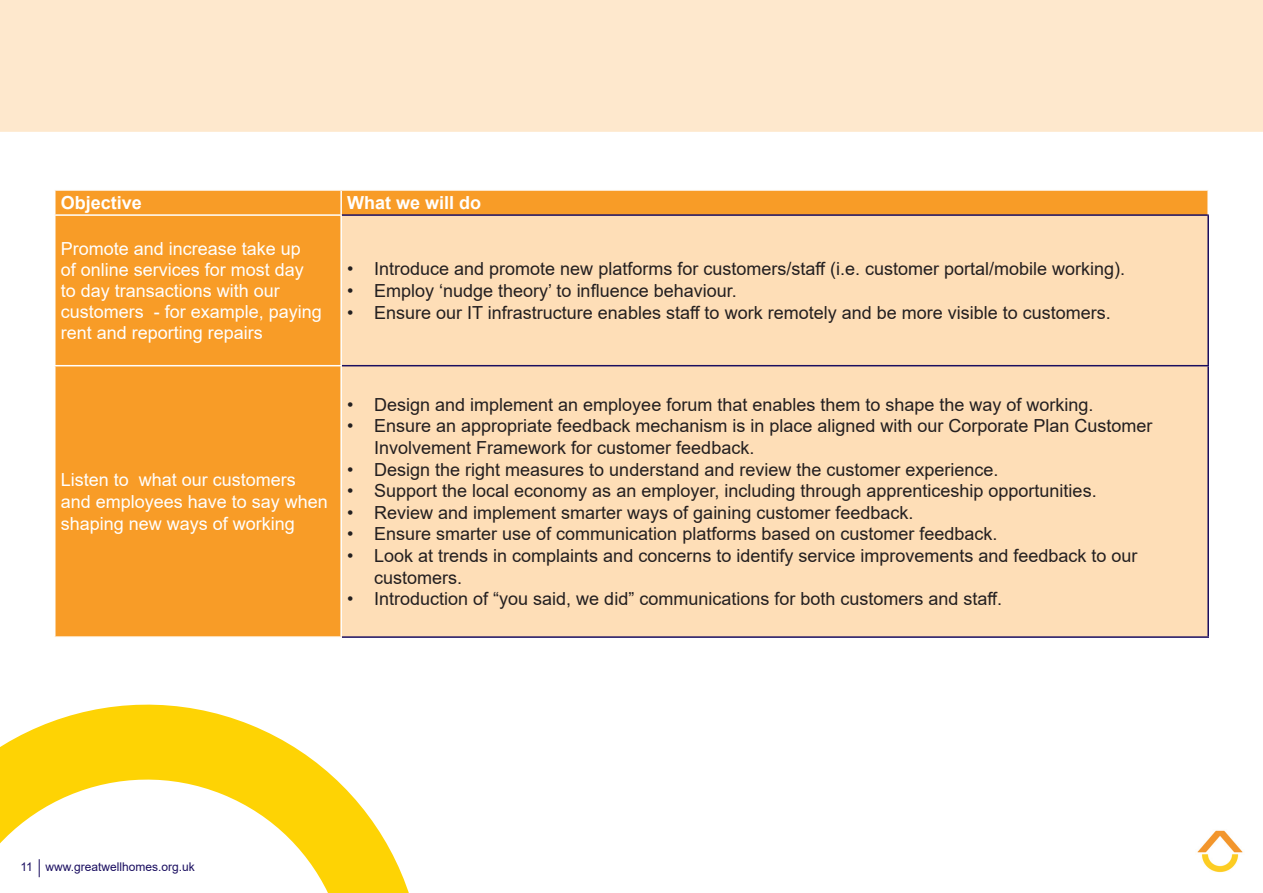
<style>
.page{position:relative;width:1263px;height:893px;background:#fff}
.page>*{position:absolute;margin:0;border:0;box-sizing:border-box;transform-origin:0 0}
.t1{font:18px/21.6px "Arial";color:#231f20}
.t2{font:18px/21.1px "Arial";color:#fff}
.t3{font:700 18px "Arial";color:#fff}
.t4{font:12px "Arial";color:#1a0e60}
</style>
<div class="page">
<img style="left:1197px;top:830px;width:46px;height:43px">
<div style="left:0;top:0;width:1263px;height:132px;background:#fee8cd"></div>
<div style="left:56px;top:191px;width:1151px;height:422px;background:#f89c27"></div>
<div style="left:342px;top:216px;width:865px;height:420px;background:#fedeb7"></div>
<hr style="left:342px;top:214px;width:867px;height:2px;background:#1a0e60">
<hr style="left:1207px;top:216px;width:2px;height:149px;background:#1a0e60">
<hr style="left:342px;top:365px;width:867px;height:1px;background:#1a0e60">
<hr style="left:1207px;top:366px;width:2px;height:270px;background:#1a0e60">
<hr style="left:342px;top:636px;width:867px;height:2px;background:#1a0e60">
<hr style="left:340px;top:191px;width:2px;height:23px;background:#fff">
<hr style="left:54px;top:214px;width:288px;height:2px;background:#fff">
<hr style="left:340px;top:216px;width:2px;height:149px;background:#fff">
<hr style="left:54px;top:365px;width:288px;height:1px;background:#fff">
<hr style="left:340px;top:366px;width:2px;height:270px;background:#fff">
<svg style="left:0;top:613px;width:515px;height:280px"></svg>
<p class="t3" style="left:61px;top:190px;width:83px">Objective</p>
<p class="t3" style="left:347px;top:190px;width:136px">What we will do</p>
<p class="t2" style="left:61px;top:238px;width:263px">Promote and increase take up<br>of online services for most day to day transactions with our customers - for example, paying rent and reporting repairs</p>
<p class="t1" style="left:347px;top:258px;width:779px">• Introduce and promote new platforms for customers/staff (i.e. customer portal/mobile working).</p>
<p class="t1" style="left:347px;top:280px;width:391px">• Employ ‘nudge theory’ to influence behaviour.</p>
<p class="t1" style="left:347px;top:301px;width:765px">• Ensure our IT infrastructure enables staff to work remotely and be more visible to customers.</p>
<p class="t2" style="left:61px;top:469px;width:269px;line-height:21.6px">Listen to what our customers and employees have to say when shaping new ways of working</p>
<p class="t1" style="left:347px;top:393px;width:748px">• Design and implement an employee forum that enables them to shape the way of working.</p>
<p class="t1" style="left:374px;top:415px;width:780px;text-indent:-27px">• Ensure an appropriate feedback mechanism is in place aligned with our Corporate Plan Customer<br>Involvement Framework for customer feedback.</p>
<p class="t1" style="left:347px;top:458px;width:653px">• Design the right measures to understand and review the customer experience.</p>
<p class="t1" style="left:347px;top:480px;width:751px">• Support the local economy as an employer, including through apprenticeship opportunities.</p>
<p class="t1" style="left:347px;top:501px;width:568px">• Review and implement smarter ways of gaining customer feedback.</p>
<p class="t1" style="left:347px;top:523px;width:652px">• Ensure smarter use of communication platforms based on customer feedback.</p>
<p class="t1" style="left:374px;top:545px;width:765px;text-indent:-27px">• Look at trends in complaints and concerns to identify service improvements and feedback to our customers.</p>
<p class="t1" style="left:347px;top:588px;width:656px">• Introduction of “you said, we did” communications for both customers and staff.</p>
<p class="t4" style="left:21px;top:859px;width:14px">11</p>
<p class="t4" style="left:45px;top:859px;width:151px">www.greatwellhomes.org.uk</p>
</div>
